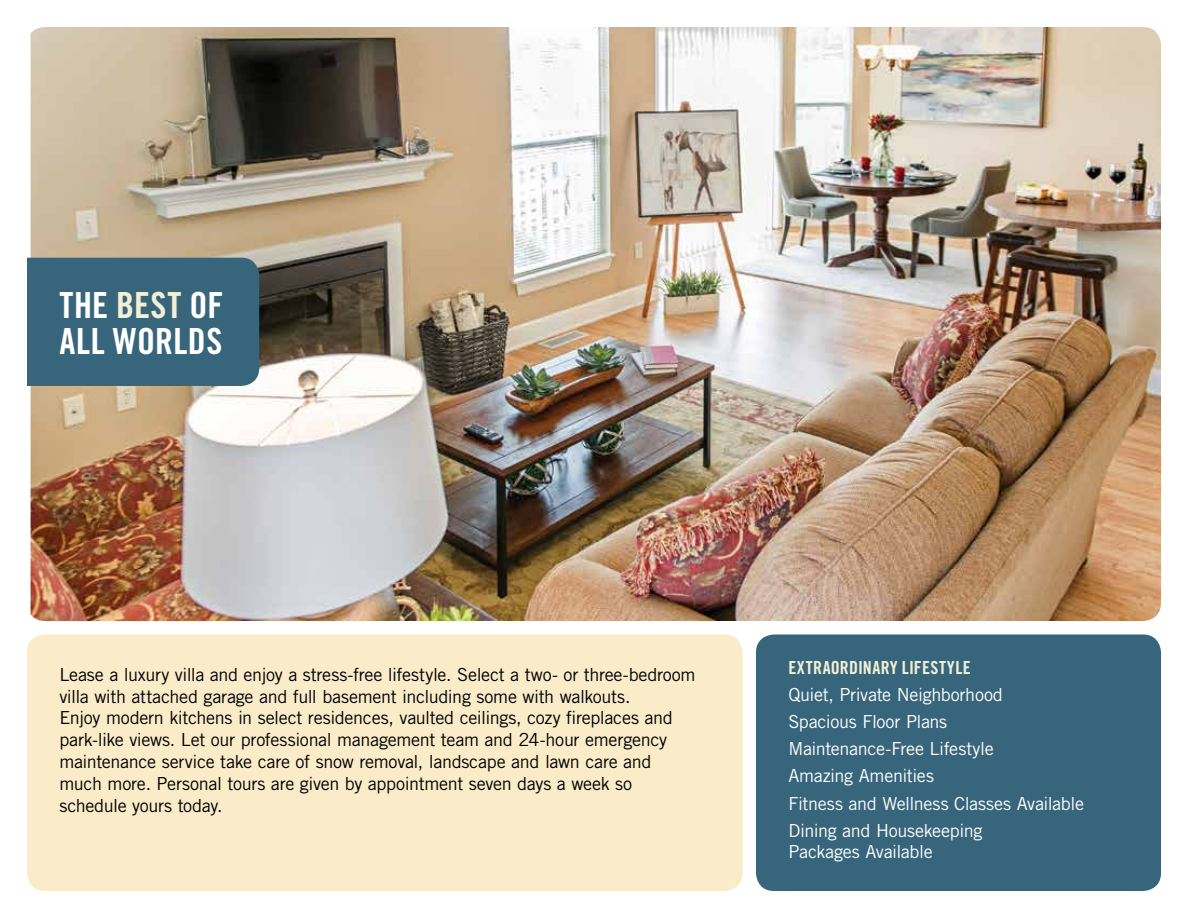
<style>
.page{position:relative;width:1188px;height:918px;background:#fff}
.page>*{position:absolute;margin:0;border:0;box-sizing:border-box;transform-origin:0 0}
.t1{font:36px/36px "Trade Gothic Bold Cond Twenty";letter-spacing:.01em;color:#fff}
.t2{font:18px/21.9px "Trade Gothic";letter-spacing:-.015em;color:#000}
.t3{font:18px/27.2px "Trade Gothic";letter-spacing:-.02em;color:#fff}
.t4{font:18px "Trade Gothic Bold Cond Twenty";letter-spacing:.02em;color:#f3efd4}
.s1{color:#f3efd4}
</style>
<div class="page">
<img style="left:31px;top:27px;width:1130px;height:594px">
<div style="left:756px;top:634px;width:405px;height:257px;background:#37657b;border-radius:18px"></div>
<div style="left:27px;top:635px;width:715px;height:256px;background:#faecc9;border-radius:18px"></div>
<div style="left:27px;top:258px;width:232px;height:128px;background:#37657b"></div>
<h1 class="t1" style="left:59px;top:286px;width:165px">THE <span class="s1">BEST</span> OF<br>ALL WORLDS</h1>
<p class="t2" style="left:59px;top:663px;width:638px">Lease a luxury villa and enjoy a stress-free lifestyle. Select a two- or three-bedroom villa with attached garage and full basement including some with walkouts.<br>Enjoy modern kitchens in select residences, vaulted ceilings, cozy fireplaces and park-like views. Let our professional management team and 24-hour emergency maintenance service take care of snow removal, landscape and lawn care and much more. Personal tours are given by appointment seven days a week so schedule yours today.</p>
<p class="t4" style="left:788px;top:657px;width:184px">EXTRAORDINARY LIFESTYLE</p>
<p class="t3" style="left:788px;top:681px;width:297px">Quiet, Private Neighborhood<br>Spacious Floor Plans<br>Maintenance-Free Lifestyle<br>Amazing Amenities<br>Fitness and Wellness Classes Available<br>Dining and Housekeeping</p>
<p class="t3" style="left:788px;top:838px;width:146px">Packages Available</p>
</div>
